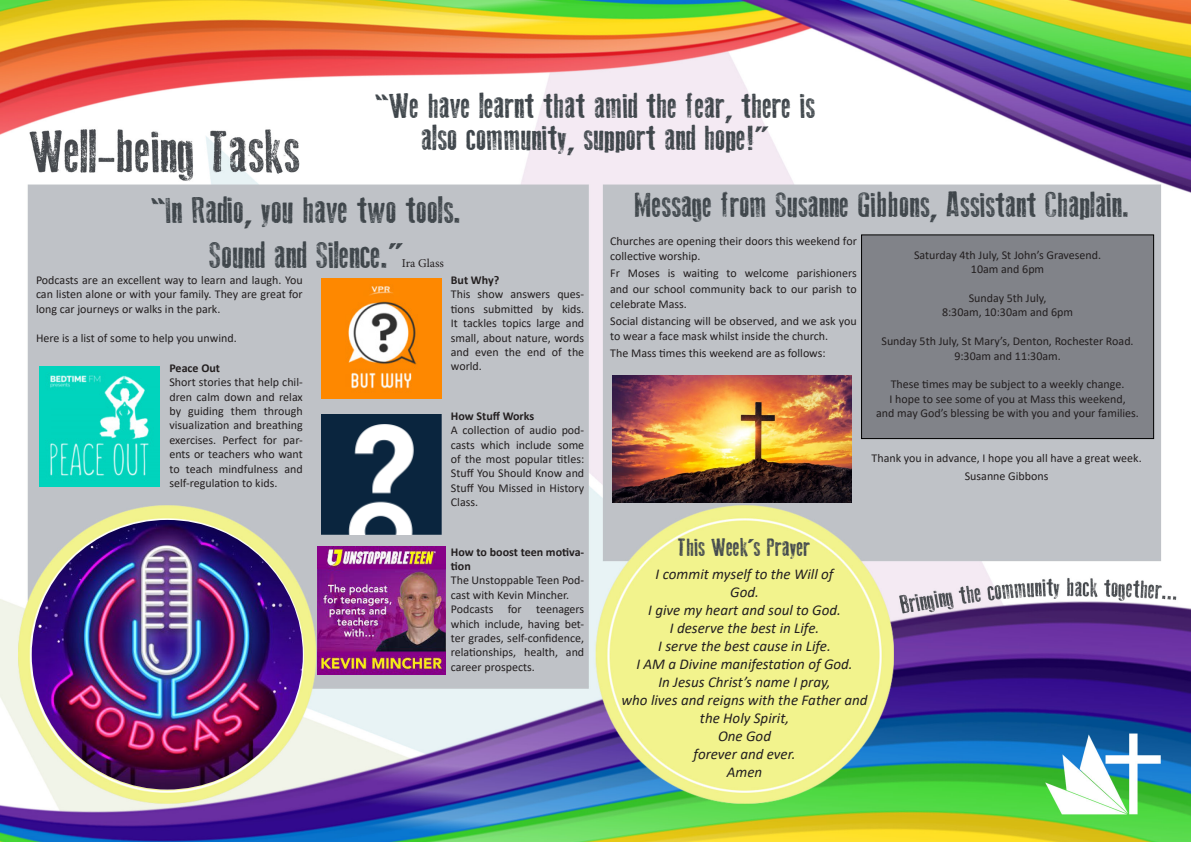
<style>
.page{position:relative;width:1191px;height:842px;background:#fff}
.page>*{position:absolute;margin:0;border:0;box-sizing:border-box;transform-origin:0 0}
.t1{font:37px "Old Press";color:#3e454a}
.t2{font:35px/32px "Old Press";color:#3e454a;text-align:center}
.t3{font:25px "Old Press";color:#43494e}
.t4{font:italic 15px/18px "Calibri";color:#231f20;text-align:center}
.t5{font:12px/14.4px "Calibri";color:#231f20;text-align:justify}
.t6{font:700 12px/14.4px "Calibri";color:#231f20}
.t7{font:12px "Minion Pro";letter-spacing:-.005em;color:#231f20}
</style>
<div class="page">
<img style="left:0;top:0;width:1191px;height:842px">
<img style="left:32px;top:520px;width:271px;height:269px">
<img style="left:40px;top:367px;width:120px;height:120px">
<img style="left:321px;top:279px;width:120px;height:120px">
<img style="left:321px;top:414px;width:120px;height:120px">
<img style="left:317px;top:546px;width:128px;height:128px">
<div style="left:861px;top:235px;width:292px;height:204px;background:#818389"></div>
<div style="left:861px;top:234px;width:293px;height:205px;border:1px solid #000"></div>
<img style="left:613px;top:375px;width:238px;height:128px">
<p class="t2" style="left:375px;top:90px;width:441px">“We have learnt that amid the fear, there is also community, support and hope!”</p>
<p class="t1" style="left:151px;top:190px;width:312px">“In Radio, you have two tools.</p>
<p class="t1" style="left:210px;top:234px;width:195px">Sound and Silence.”</p>
<p class="t7" style="left:402px;top:255px;width:43px">Ira Glass</p>
<p class="t5" style="left:36px;top:272px;width:268px">Podcasts are an excellent way to learn and laugh. You can listen alone or with your family. They are great for long car journeys or walks in the park.</p>
<p class="t5" style="left:36px;top:330px;width:202px">Here is a list of some to help you unwind.</p>
<p class="t6" style="left:169px;top:360px;width:52px">Peace Out</p>
<p class="t5" style="left:169px;top:375px;width:135px">Short stories that help chil&shy;dren calm down and relax by guiding them through visualization and breathing exercises. Perfect for par&shy;ents or teachers who want to teach mindfulness and self-regulation to kids.</p>
<p class="t6" style="left:451px;top:273px;width:50px">But Why?</p>
<p class="t5" style="left:451px;top:287px;width:135px">This show answers ques&shy;tions submitted by kids.<br>It tackles topics large and small, about nature, words and even the end of the world.</p>
<p class="t6" style="left:451px;top:408px;width:85px">How Stuff Works</p>
<p class="t5" style="left:451px;top:423px;width:135px">A collection of audio pod&shy;casts which include some of the most popular titles:<br>Stuff You Should Know and Stuff You Missed in History Class.</p>
<p class="t6" style="left:451px;top:544px;width:135px">How to boost teen motiva&shy;tion</p>
<p class="t5" style="left:451px;top:573px;width:135px">The Unstoppable Teen Pod&shy;cast with Kevin Mincher.</p>
<p class="t5" style="left:451px;top:602px;width:135px">Podcasts for teenagers which include, having bet&shy;ter grades, self-confidence, relationships, health, and career prospects.</p>
<p class="t2" style="left:635px;top:189px;width:496px">Message from Susanne Gibbons, Assistant Chaplain.</p>
<p class="t5" style="left:610px;top:234px;width:248px;line-height:15px">Churches are opening their doors this weekend for collective worship.</p>
<p class="t5" style="left:610px;top:266px;width:248px;line-height:15px">Fr Moses is waiting to welcome parishioners and our school community back to our parish to celebrate Mass.</p>
<p class="t5" style="left:610px;top:313px;width:248px;line-height:15px">Social distancing will be observed, and we ask you to wear a face mask whilst inside the church.</p>
<p class="t5" style="left:610px;top:345px;width:217px">The Mass times this weekend are as follows:</p>
<p class="t5" style="left:914px;top:247px;width:189px">Saturday 4th July, St John’s Gravesend.</p>
<p class="t5" style="left:971px;top:262px;width:75px">10am and 6pm</p>
<p class="t5" style="left:968px;top:290px;width:79px">Sunday 5th July,</p>
<p class="t5" style="left:942px;top:305px;width:133px">8:30am, 10:30am and 6pm</p>
<p class="t5" style="left:881px;top:334px;width:254px">Sunday 5th July, St Mary’s, Denton, Rochester Road.</p>
<p class="t5" style="left:954px;top:348px;width:108px">9:30am and 11:30am.</p>
<p class="t5" style="left:890px;top:377px;width:235px">These times may be subject to a weekly change.</p>
<p class="t5" style="left:889px;top:391px;width:238px">I hope to see some of you at Mass this weekend,</p>
<p class="t5" style="left:876px;top:406px;width:264px">and may God’s blessing be with you and your families.</p>
<p class="t5" style="left:871px;top:450px;width:272px">Thank you in advance, I hope you all have a great week.</p>
<p class="t5" style="left:964px;top:468px;width:85px">Susanne Gibbons</p>
<p class="t3" style="left:678px;top:533px;width:134px">This Week’s Prayer</p>
<p class="t4" style="left:655px;top:564px;width:179px">I commit myself to the Will of<br>God.</p>
<p class="t4" style="left:648px;top:600px;width:194px">I give my heart and soul to God.</p>
<p class="t4" style="left:670px;top:618px;width:151px">I deserve the best in Life.</p>
<p class="t4" style="left:658px;top:636px;width:174px">I serve the best cause in Life.</p>
<p class="t4" style="left:636px;top:654px;width:218px">I AM a Divine manifestation of God.</p>
<p class="t4" style="left:658px;top:672px;width:174px">In Jesus Christ’s name I pray,</p>
<p class="t4" style="left:621px;top:690px;width:247px">who lives and reigns with the Father and the Holy Spirit,</p>
<p class="t4" style="left:718px;top:726px;width:54px">One God</p>
<p class="t4" style="left:693px;top:744px;width:103px">forever and ever.</p>
<p class="t4" style="left:727px;top:762px;width:37px">Amen</p>
</div>
